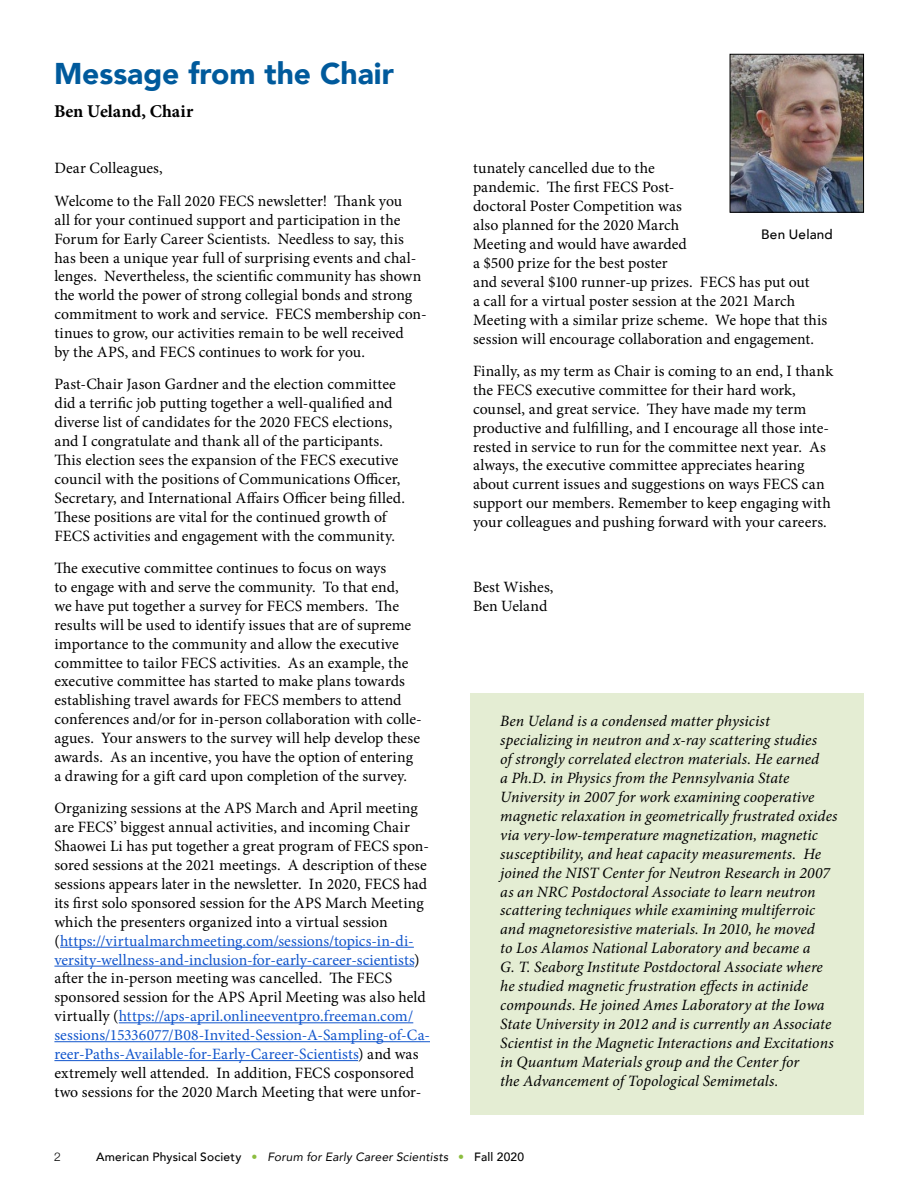
<style>
.page{position:relative;width:918px;height:1188px;background:#fff}
.page>*{position:absolute;margin:0;border:0;box-sizing:border-box;transform-origin:0 0}
.t1{font:900 30px "Avenir";color:#005a9c}
.t2{font:700 18px "Minion Pro";color:#000}
.t3{font:15.75px/18.9px "Minion Pro";letter-spacing:.005em;color:#000}
.t4{font:italic 15.75px/18.9px "Minion Pro";color:#000}
.t5{font:500 13.5px "Avenir";letter-spacing:.015em;color:#000}
.t6{font:500 12px "Avenir";letter-spacing:.02em;color:#000}
.t7{font:300 12px "Helvetica Neue";color:#000}
.s1{color:#15c}
.s2{color:#8cbd3f}
.s3{font-weight:400;font-style:italic}
</style>
<div class="page">
<hr style="left:60px;top:947px;width:354px;height:1px;background:#15c">
<hr style="left:54px;top:966px;width:360px;height:1px;background:#15c">
<hr style="left:119px;top:1022px;width:294px;height:1px;background:#15c">
<hr style="left:54px;top:1041px;width:376px;height:1px;background:#15c">
<hr style="left:54px;top:1060px;width:304px;height:1px;background:#15c">
<div style="left:470px;top:693px;width:394px;height:422px;background:#e4edd3"></div>
<img style="left:732px;top:56px;width:130px;height:155px">
<div style="left:730px;top:54px;width:134px;height:159px;border:1px solid #000"></div>
<h1 class="t1" style="left:54px;top:48px;width:341px">Message from the Chair</h1>
<p class="t2" style="left:54px;top:98px;width:141px">Ben Ueland, Chair</p>
<p class="t3" style="left:54px;top:152px;width:349px;line-height:32.4px">Dear Colleagues,<br>Welcome to the Fall 2020 FECS newsletter! Thank you</p>
<p class="t3" style="left:54px;top:210px;width:374px">all for your continued support and participation in the Forum for Early Career Scientists. Needless to say, this has been a unique year full of surprising events and chal&shy;lenges. Nevertheless, the scientific community has shown the world the power of strong collegial bonds and strong commitment to work and service. FECS membership con&shy;tinues to grow, our activities remain to be well received<br>by the APS, and FECS continues to work for you.</p>
<p class="t3" style="left:54px;top:375px;width:352px">Past-Chair Jason Gardner and the election committee did a terrific job putting together a well-qualified and diverse list of candidates for the 2020 FECS elections, and I congratulate and thank all of the participants.<br>This election sees the expansion of the FECS executive council with the positions of Communications Officer, Secretary, and International Affairs Officer being filled.<br>These positions are vital for the continued growth of FECS activities and engagement with the community.</p>
<p class="t3" style="left:54px;top:559px;width:369px">The executive committee continues to focus on ways<br>to engage with and serve the community. To that end,<br>we have put together a survey for FECS members. The results will be used to identify issues that are of supreme importance to the community and allow the executive committee to tailor FECS activities. As an example, the executive committee has started to make plans towards establishing travel awards for FECS members to attend conferences and/or for in-person collaboration with colle&shy;agues. Your answers to the survey will help develop these awards. As an incentive, you have the option of entering a drawing for a gift card upon completion of the survey.</p>
<p class="t3" style="left:54px;top:799px;width:377px">Organizing sessions at the APS March and April meeting are FECS’ biggest annual activities, and incoming Chair Shaowei Li has put together a great program of FECS spon&shy;sored sessions at the 2021 meetings. A description of these sessions appears later in the newsletter. In 2020, FECS had its first solo sponsored session for the APS March Meeting which the presenters organized into a virtual session (<span class="s1">https://virtualmarchmeeting.com/sessions/topics-in-di&shy;versity-wellness-and-inclusion-for-early-career-scientists</span>) after the in-person meeting was cancelled. The FECS sponsored session for the APS April Meeting was also held virtually (<span class="s1">https://aps-april.onlineeventpro.freeman.com/ sessions/15336077/B08-Invited-Session-A-Sampling-of-Ca&shy;reer-Paths-Available-for-Early-Career-Scientists</span>) and was extremely well attended. In addition, FECS cosponsored two sessions for the 2020 March Meeting that were unfor-</p>
<p class="t3" style="left:473px;top:159px;width:356px">tunately cancelled due to the<br>pandemic. The first FECS Post-<br>doctoral Poster Competition was<br>also planned for the 2020 March<br>Meeting and would have awarded<br>a $500 prize for the best poster<br>and several $100 runner-up prizes. FECS has put out<br>a call for a virtual poster session at the 2021 March Meeting with a similar prize scheme. We hope that this session will encourage collaboration and engagement.</p>
<p class="t3" style="left:473px;top:362px;width:362px">Finally, as my term as Chair is coming to an end, I thank the FECS executive committee for their hard work, counsel, and great service. They have made my term productive and fulfilling, and I encourage all those inte&shy;rested in service to run for the committee next year. As always, the executive committee appreciates hearing about current issues and suggestions on ways FECS can support our members. Remember to keep engaging with your colleagues and pushing forward with your careers.</p>
<p class="t5" style="left:761px;top:222px;width:73px">Ben Ueland</p>
<p class="t3" style="left:473px;top:578px;width:82px">Best Wishes,<br>Ben Ueland</p>
<p class="t4" style="left:500px;top:712px;width:339px">Ben Ueland is a condensed matter physicist specializing in neutron and x-ray scattering studies<br>of strongly correlated electron materials. He earned<br>a Ph.D. in Physics from the Pennsylvania State University in 2007 for work examining cooperative magnetic relaxation in geometrically frustrated oxides via very-low-temperature magnetization, magnetic susceptibility, and heat capacity measurements. He joined the NIST Center for Neutron Research in 2007 as an NRC Postdoctoral Associate to learn neutron scattering techniques while examining multiferroic and magnetoresistive materials. In 2010, he moved<br>to Los Alamos National Laboratory and became a<br>G. T. Seaborg Institute Postdoctoral Associate where he studied magnetic frustration effects in actinide compounds. He joined Ames Laboratory at the Iowa State University in 2012 and is currently an Associate Scientist in the Magnetic Interactions and Excitations in Quantum Materials group and the Center for<br>the Advancement of Topological Semimetals.</p>
<p class="t7" style="left:54px;top:1147px;width:8px">2</p>
<p class="t6" style="left:96px;top:1146px;width:430px">American Physical Society <span class="s2">•</span> <span class="s3">Forum for Early Career Scientists</span> <span class="s2">•</span> Fall 2020</p>
</div>
